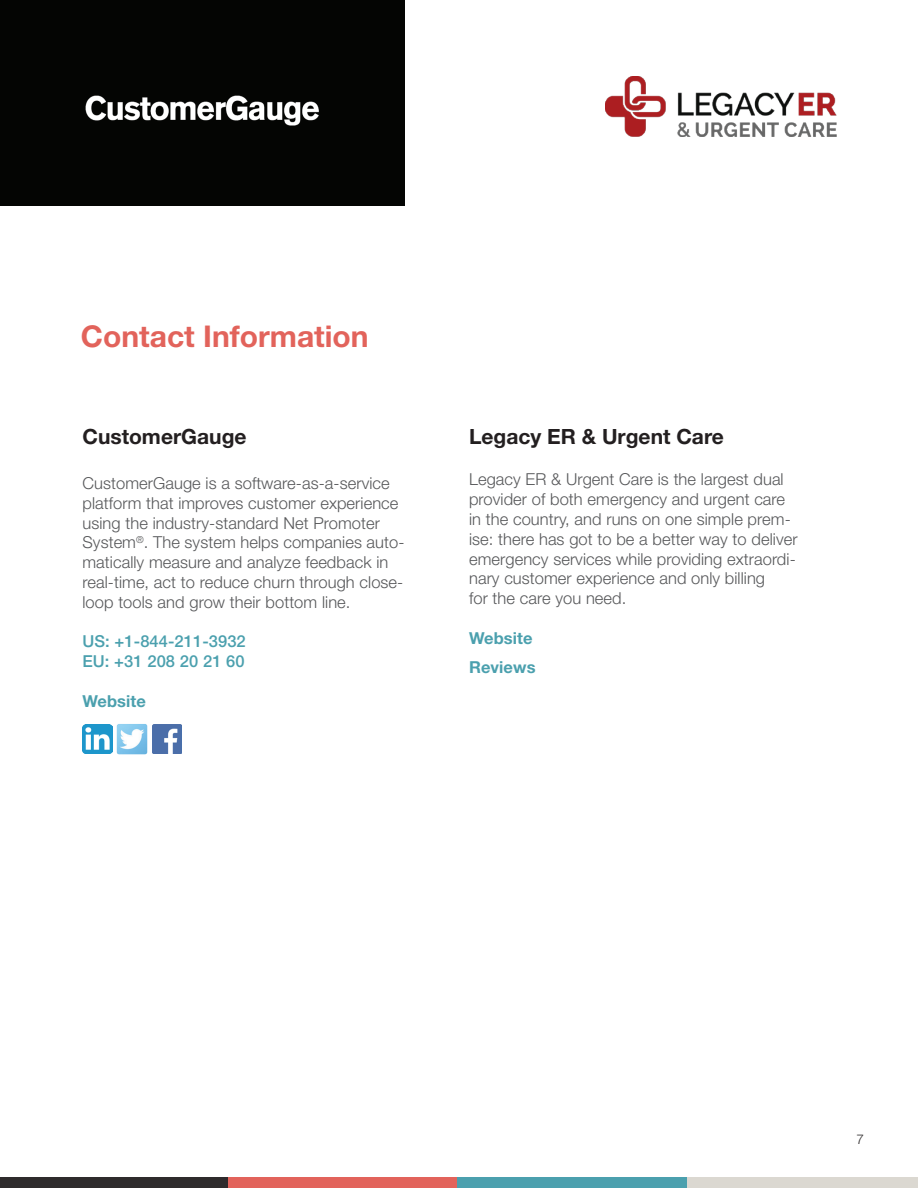
<style>
.page{position:relative;width:918px;height:1188px;background:#fff}
.page>*{position:absolute;margin:0;border:0;box-sizing:border-box;transform-origin:0 0}
.t1{font:700 30px "Helvetica Neue LT Std";color:#e2635b}
.t2{font:700 21px "Helvetica Neue LT Std";color:#231f20}
.t3{font:300 16.5px/19.8px "Helvetica Neue LT Std";letter-spacing:.005em;color:#57585a}
.t4{font:500 16.5px/19.8px "Helvetica Neue LT Std";letter-spacing:.005em;color:#4ba0ae}
.t5{font:700 16.5px/28.8px "Helvetica Neue LT Std";letter-spacing:.005em;color:#4ba0ae}
.t6{font:300 13.5px "Helvetica Neue LT Std";color:#2e2b2c}
</style>
<div class="page">
<div style="left:0;top:1178px;width:228px;height:10px;background:#2e2b2c"></div>
<div style="left:228px;top:1178px;width:230px;height:10px;background:#e2635b"></div>
<div style="left:458px;top:1178px;width:229px;height:10px;background:#4ba0ae"></div>
<div style="left:687px;top:1178px;width:231px;height:10px;background:#dbd8d1"></div>
<img style="left:82px;top:724px;width:30px;height:30px">
<img style="left:116px;top:724px;width:32px;height:31px">
<img style="left:152px;top:725px;width:29px;height:29px">
<img style="left:606px;top:77px;width:231px;height:60px">
<div style="left:0;top:0;width:405px;height:206px;background:#040503"></div>
<img style="left:85px;top:95px;width:234px;height:31px">
<h1 class="t1" style="left:81px;top:318px;width:289px">Contact Information</h1>
<p class="t2" style="left:82px;top:424px;width:166px">CustomerGauge</p>
<p class="t3" style="left:82px;top:473px;width:324px">CustomerGauge is a software-as-a-service platform that improves customer experience using the industry-standard Net Promoter System<sup>®</sup>. The system helps companies auto&shy;matically measure and analyze feedback in real-time, act to reduce churn through close&shy;loop tools and grow their bottom line.</p>
<p class="t4" style="left:82px;top:631px;width:165px">US: +1-844-211-3932<br>EU: +31 208 20 21 60</p>
<p class="t5" style="left:82px;top:686px;width:65px">Website</p>
<p class="t2" style="left:469px;top:424px;width:256px">Legacy ER &amp; Urgent Care</p>
<p class="t3" style="left:469px;top:469px;width:330px">Legacy ER &amp; Urgent Care is the largest dual provider of both emergency and urgent care in the country, and runs on one simple prem&shy;ise: there has got to be a better way to deliver emergency services while providing extraordi&shy;nary customer experience and only billing<br>for the care you need.</p>
<p class="t5" style="left:469px;top:623px;width:68px">Website<br>Reviews</p>
<p class="t6" style="left:856px;top:1131px;width:9px">7</p>
</div>
